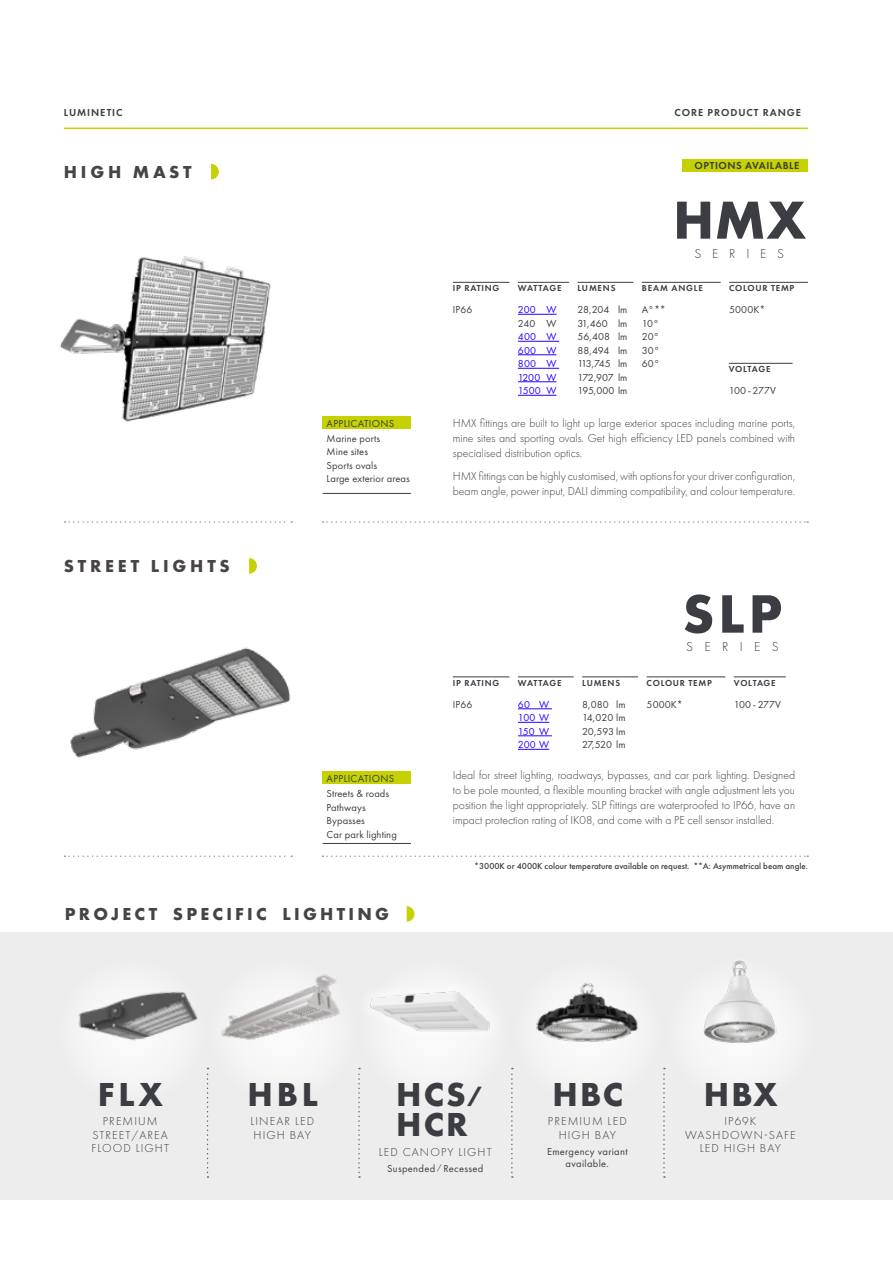
<style>
.page{position:relative;width:893px;height:1263px;background:#fff}
.page>*{position:absolute;margin:0;border:0;box-sizing:border-box;transform-origin:0 0}
.t1{font:700 56.1px "Futura PT";color:#3b3d42}
.t2{font:700 55.5px "Futura PT";color:#3b3d42}
.t3{font:700 34.5px/30px "Futura PT";letter-spacing:.06em;color:#3b3d42}
.t4{font:700 18px "Futura PT";letter-spacing:.18em;color:#484344}
.t5{font:700 18px "Futura PT";letter-spacing:.21em;color:#484344}
.t6{font:300 13.5px "Futura PT";letter-spacing:.82em;color:#3b3d42}
.t7{font:300 12px/15px "Futura PT";color:#3a3e42;text-align:justify}
.t8{font:300 12px/13.5px "Futura PT";letter-spacing:.09em;color:#3b3d42;text-align:center}
.t9{font:10.5px/13.5px "Futura PT";letter-spacing:.01em;color:#3a3e42}
.t10{font:10.5px/12px "Futura PT";letter-spacing:.03em;color:#3b3d42;text-align:center}
.t11{font:10.5px/13.5px "Futura PT";letter-spacing:.01em;color:#2b00ff;text-align:justify}
.t12{font:600 10.5px "Futura PT";letter-spacing:.09em;color:#3a3e42}
.t13{font:10.5px "Futura PT";letter-spacing:.03em;color:#3a3e42}
.t14{font:600 10.5px "Futura PT";letter-spacing:.05em;color:#3a3e42}
.t15{font:500 9px "Futura PT";color:#3a3e42}
.t16{font:600 9px "Futura PT";letter-spacing:.08em;color:#3a3e42}
.t17{font:600 9px "Futura PT";letter-spacing:.05em;color:#3a3e42}
.s1{font-weight:800;font-size:21px}
.s2{font-size:7.5px}
</style>
<div class="page">
<div style="left:0;top:933px;width:893px;height:267px;background:#eeeded"></div>
<svg style="left:65px;top:521px;width:227px;height:2px"></svg>
<svg style="left:65px;top:855px;width:227px;height:2px"></svg>
<svg style="left:322px;top:521px;width:486px;height:2px"></svg>
<svg style="left:322px;top:855px;width:486px;height:2px"></svg>
<hr style="left:64px;top:128px;width:744px;height:1px;background:#c5d100">
<img style="left:70px;top:647px;width:221px;height:111px">
<img style="left:59px;top:256px;width:212px;height:166px">
<hr style="left:453px;top:676px;width:56px;height:1px;background:#3a3e42">
<hr style="left:518px;top:676px;width:56px;height:1px;background:#3a3e42">
<hr style="left:518px;top:708px;width:34px;height:1px;background:#2b00ff">
<hr style="left:518px;top:722px;width:31px;height:1px;background:#2b00ff">
<hr style="left:518px;top:735px;width:34px;height:1px;background:#2b00ff">
<hr style="left:518px;top:749px;width:31px;height:1px;background:#2b00ff">
<hr style="left:582px;top:676px;width:56px;height:1px;background:#3a3e42">
<hr style="left:647px;top:676px;width:78px;height:1px;background:#3a3e42">
<hr style="left:734px;top:676px;width:52px;height:1px;background:#3a3e42">
<hr style="left:453px;top:282px;width:56px;height:1px;background:#3a3e42">
<hr style="left:518px;top:282px;width:51px;height:1px;background:#3a3e42">
<hr style="left:518px;top:314px;width:38px;height:1px;background:#2b00ff">
<hr style="left:518px;top:341px;width:41px;height:1px;background:#2b00ff">
<hr style="left:518px;top:354px;width:38px;height:1px;background:#2b00ff">
<hr style="left:518px;top:368px;width:41px;height:1px;background:#2b00ff">
<hr style="left:518px;top:381px;width:38px;height:1px;background:#2b00ff">
<hr style="left:518px;top:395px;width:38px;height:1px;background:#2b00ff">
<hr style="left:577px;top:282px;width:56px;height:1px;background:#3a3e42">
<hr style="left:642px;top:282px;width:79px;height:1px;background:#3a3e42">
<hr style="left:729px;top:282px;width:79px;height:1px;background:#3a3e42">
<svg style="left:211px;top:164px;width:8px;height:15px"></svg>
<svg style="left:249px;top:558px;width:8px;height:16px"></svg>
<svg style="left:407px;top:906px;width:7px;height:16px"></svg>
<div style="left:322px;top:416px;width:89px;height:12px;background:#c5d100"></div>
<div style="left:322px;top:771px;width:89px;height:13px;background:#c5d100"></div>
<hr style="left:323px;top:493px;width:88px;height:1px;background:#3a3e42">
<hr style="left:323px;top:843px;width:88px;height:1px;background:#3a3e42">
<hr style="left:729px;top:363px;width:64px;height:1px;background:#3a3e42">
<div style="left:682px;top:159px;width:126px;height:12px;background:#c5d100"></div>
<div style="left:57px;top:958px;width:150px;height:147px;background:#f2f2f2;border-radius:50%"></div>
<div style="left:208px;top:958px;width:150px;height:147px;background:#f2f1f1;border-radius:50%"></div>
<div style="left:360px;top:958px;width:149px;height:147px;background:#f3f2f2;border-radius:50%"></div>
<div style="left:513px;top:958px;width:150px;height:147px;background:#f2f1f1;border-radius:50%"></div>
<div style="left:666px;top:958px;width:150px;height:147px;background:#f3f2f2;border-radius:50%"></div>
<img style="left:79px;top:991px;width:119px;height:49px">
<img style="left:221px;top:974px;width:119px;height:66px">
<div style="left:360px;top:980px;width:141px;height:60px;background:#f1f1f1"></div>
<img style="left:370px;top:989px;width:120px;height:51px">
<img style="left:536px;top:983px;width:102px;height:59px">
<div style="left:700px;top:958px;width:78px;height:87px;background:#f5f4f4"></div>
<img style="left:704px;top:960px;width:73px;height:83px">
<svg style="left:207px;top:1068px;width:2px;height:110px"></svg>
<svg style="left:358px;top:1068px;width:2px;height:110px"></svg>
<svg style="left:511px;top:1068px;width:2px;height:110px"></svg>
<svg style="left:663px;top:1068px;width:2px;height:110px"></svg>
<p class="t12" style="left:64px;top:106px;width:60px">LUMINETIC</p>
<p class="t12" style="left:674px;top:106px;width:128px">CORE PRODUCT RANGE</p>
<h3 class="t5" style="left:64px;top:160px;width:129px">HIGH MAST</h3>
<h3 class="t5" style="left:64px;top:554px;width:167px">STREET LIGHTS</h3>
<p class="t13" style="left:327px;top:417px;width:69px">APPLICATIONS</p>
<p class="t9" style="left:327px;top:431px;width:85px">Marine ports<br>Mine sites<br>Sports ovals<br>Large exterior areas</p>
<p class="t13" style="left:327px;top:773px;width:69px">APPLICATIONS</p>
<p class="t9" style="left:327px;top:787px;width:72px">Streets &amp; roads<br>Pathways<br>Bypasses<br>Car park lighting</p>
<h3 class="t4" style="left:65px;top:902px;width:326px">PROJECT SPECIFIC LIGHTING</h3>
<p class="t14" style="left:695px;top:159px;width:106px">OPTIONS AVAILABLE</p>
<p class="t16" style="left:453px;top:283px;width:48px">IP RATING</p>
<p class="t9" style="left:453px;top:303px;width:21px">IP66</p>
<p class="t17" style="left:518px;top:283px;width:45px">WATTAGE</p>
<p class="t11" style="left:518px;top:303px;width:40px">200 W</p>
<p class="t9" style="left:518px;top:316px;width:40px">240 W</p>
<p class="t11" style="left:518px;top:330px;width:40px">400 W 600 W 800 W 1200 W 1500 W</p>
<p class="t16" style="left:577px;top:283px;width:39px">LUMENS</p>
<p class="t9" style="left:577px;top:303px;width:51px;text-align:justify">28,204 lm 31,460 lm 56,408 lm 88,494 lm 113,745 lm 172,907 lm 195,000 lm</p>
<h2 class="t2" style="left:673px;top:184px;width:134px">HMX</h2>
<p class="t6" style="left:694px;top:246px;width:91px">SERIES</p>
<p class="t16" style="left:642px;top:283px;width:62px">BEAM ANGLE</p>
<p class="t9" style="left:642px;top:303px;width:25px">A°**<br>10°<br>20°<br>30°<br>60°</p>
<p class="t16" style="left:729px;top:283px;width:67px">COLOUR TEMP</p>
<p class="t9" style="left:729px;top:303px;width:38px">5000K*</p>
<p class="t16" style="left:729px;top:364px;width:43px">VOLTAGE</p>
<p class="t9" style="left:729px;top:384px;width:49px">100 - 277V</p>
<p class="t7" style="left:453px;top:415px;width:344px">HMX fittings are built to light up large exterior spaces including marine ports, mine sites and sporting ovals. Get high efficiency LED panels combined with specialised distribution optics.</p>
<p class="t7" style="left:453px;top:469px;width:344px">HMX fittings can be highly customised, with options for your driver configuration, beam angle, power input, DALI dimming compatibility, and colour temperature.</p>
<p class="t16" style="left:453px;top:677px;width:48px">IP RATING</p>
<p class="t9" style="left:453px;top:697px;width:21px">IP66</p>
<p class="t17" style="left:518px;top:677px;width:45px">WATTAGE</p>
<p class="t11" style="left:518px;top:697px;width:33px">60 W 100 W 150 W 200 W</p>
<p class="t16" style="left:582px;top:677px;width:39px">LUMENS</p>
<p class="t9" style="left:582px;top:697px;width:45px;text-align:justify">8,080 lm 14,020 lm 20,593 lm 27,520 lm</p>
<h1 class="t1" style="left:682px;top:578px;width:101px">SLP</h1>
<p class="t6" style="left:686px;top:639px;width:94px">SERIES</p>
<p class="t16" style="left:647px;top:677px;width:67px">COLOUR TEMP</p>
<p class="t9" style="left:647px;top:697px;width:38px">5000K*</p>
<p class="t16" style="left:734px;top:677px;width:43px">VOLTAGE</p>
<p class="t9" style="left:734px;top:697px;width:49px">100 - 277V</p>
<p class="t7" style="left:453px;top:768px;width:344px">Ideal for street lighting, roadways, bypasses, and car park lighting. Designed to be pole mounted, a flexible mounting bracket with angle adjustment lets you position the light appropriately. SLP fittings are waterproofed to IP66, have an impact protection rating of IK08, and come with a PE cell sensor installed.</p>
<p class="t15" style="left:474px;top:861px;width:335px">*3000K or 4000K colour temperature available on request. **A: Asymmetrical beam angle.</p>
<h3 class="t3" style="left:98px;top:1078px;width:67px">FLX</h3>
<p class="t8" style="left:91px;top:1114px;width:79px">PREMIUM<br>STREET/AREA<br>FLOOD LIGHT</p>
<h3 class="t3" style="left:248px;top:1078px;width:72px">HBL</h3>
<p class="t8" style="left:250px;top:1114px;width:65px;text-align:left">LINEAR LED<br>HIGH BAY</p>
<h3 class="t3" style="left:396px;top:1078px;width:88px">HCS<span class="s1">/<br></span>HCR</h3>
<p class="t8" style="left:379px;top:1145px;width:114px">LED CANOPY LIGHT</p>
<p class="t10" style="left:387px;top:1162px;width:98px">Suspended <span class="s2">/</span> Recessed</p>
<h3 class="t3" style="left:553px;top:1078px;width:72px">HBC</h3>
<p class="t8" style="left:548px;top:1114px;width:80px">PREMIUM LED<br>HIGH BAY</p>
<p class="t10" style="left:547px;top:1145px;width:82px">Emergency variant available.</p>
<h3 class="t3" style="left:704px;top:1078px;width:75px">HBX</h3>
<p class="t8" style="left:685px;top:1114px;width:112px">IP69K<br>WASHDOWN-SAFE<br>LED HIGH BAY</p>
</div>
